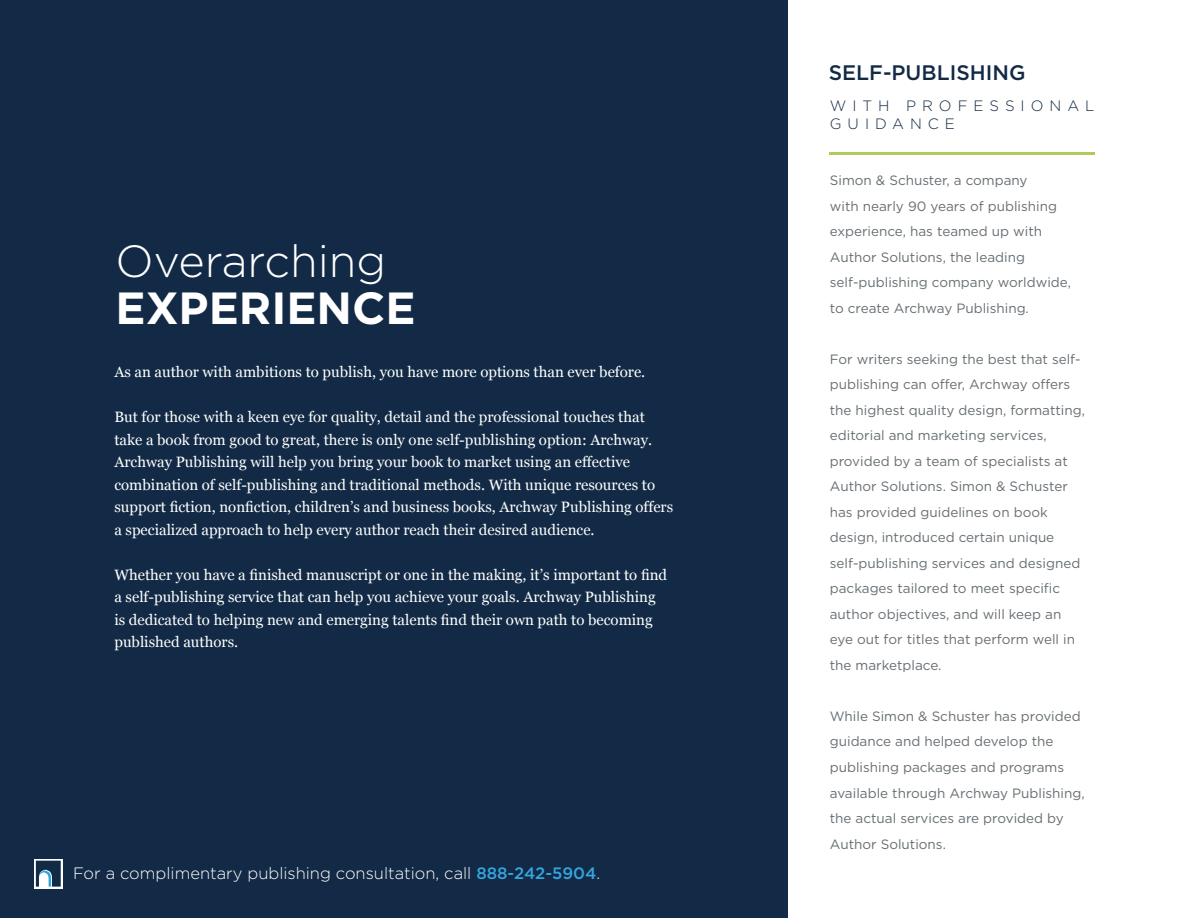
<style>
.page{position:relative;width:1188px;height:918px;background:#fff}
.page>*{position:absolute;margin:0;border:0;box-sizing:border-box;transform-origin:0 0}
.t1{font:300 45px "Gotham";color:#fff}
.t2{font:700 45px "Gotham";color:#fff}
.t3{font:500 21px "Gotham";color:#122a45}
.t4{font:300 16.5px "Gotham";color:#fff}
.t5{font:15px/22.5px "Georgia";color:#fff}
.t6{font:300 15px/18px "Gotham";letter-spacing:.4em;color:#122a45}
.t7{font:13.5px/25.5px "Gotham";color:#666e73}
.s1{font-weight:500;color:#36a4dd}
</style>
<div class="page">
<div style="left:0;top:0;width:787px;height:918px;background:#122a45"></div>
<svg style="left:34px;top:859px;width:28px;height:29px"></svg>
<hr style="left:830px;top:152px;width:265px;height:2px;background:#b0ca5d">
<svg style="left:36px;top:861px;width:25px;height:26px"></svg>
<h1 class="t1" style="left:116px;top:233px;width:272px">Overarching</h1>
<h1 class="t2" style="left:116px;top:279px;width:302px">EXPERIENCE</h1>
<p class="t5" style="left:114px;top:361px;width:532px">As an author with ambitions to publish, you have more options than ever before.</p>
<p class="t5" style="left:114px;top:406px;width:560px">But for those with a keen eye for quality, detail and the professional touches that take a book from good to great, there is only one self-publishing option: Archway.<br>Archway Publishing will help you bring your book to market using an effective combination of self-publishing and traditional methods. With unique resources to support fiction, nonfiction, children’s and business books, Archway Publishing offers a specialized approach to help every author reach their desired audience.</p>
<p class="t5" style="left:114px;top:564px;width:554px">Whether you have a finished manuscript or one in the making, it’s important to find a self-publishing service that can help you achieve your goals. Archway Publishing is dedicated to helping new and emerging talents find their own path to becoming published authors.</p>
<p class="t4" style="left:73px;top:863px;width:529px">For a complimentary publishing consultation, call <span class="s1">888-242-5904</span>.</p>
<h2 class="t3" style="left:829px;top:58px;width:198px">SELF-PUBLISHING</h2>
<p class="t6" style="left:830px;top:96px;width:266px">WITH PROFESSIONAL<br>GUIDANCE</p>
<p class="t7" style="left:830px;top:168px;width:243px">Simon &amp; Schuster, a company<br>with nearly 90 years of publishing experience, has teamed up with<br>Author Solutions, the leading self-publishing company worldwide, to create Archway Publishing.</p>
<p class="t7" style="left:830px;top:346px;width:257px">For writers seeking the best that self&shy;publishing can offer, Archway offers the highest quality design, formatting, editorial and marketing services, provided by a team of specialists at Author Solutions. Simon &amp; Schuster has provided guidelines on book design, introduced certain unique self-publishing services and designed packages tailored to meet specific author objectives, and will keep an eye out for titles that perform well in the marketplace.</p>
<p class="t7" style="left:830px;top:703px;width:256px">While Simon &amp; Schuster has provided guidance and helped develop the publishing packages and programs available through Archway Publishing, the actual services are provided by<br>Author Solutions.</p>
</div>
